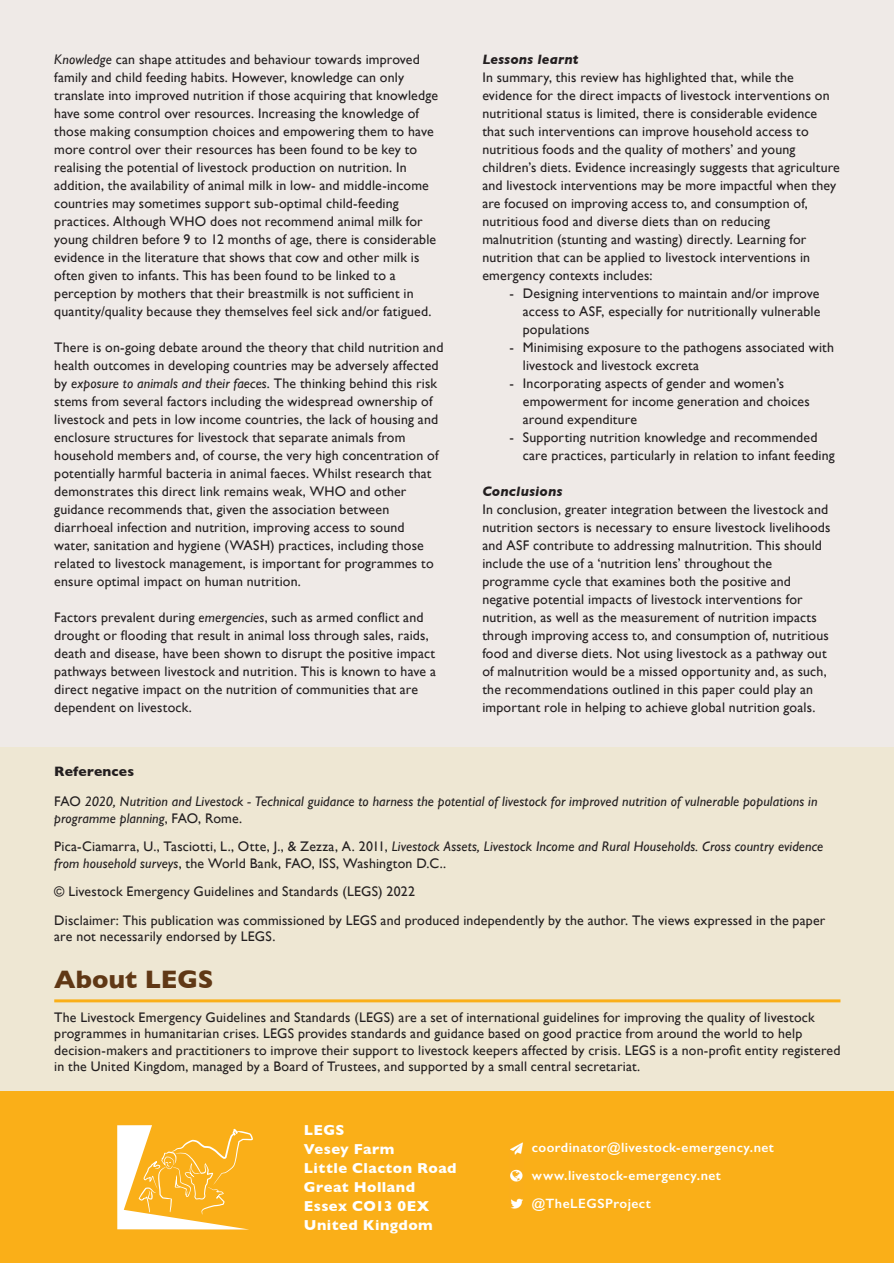
<style>
.page{position:relative;width:894px;height:1263px;background:#fff}
.page>*{position:absolute;margin:0;border:0;box-sizing:border-box;transform-origin:0 0}
.header_1{font:700 25.8px "Gill Sans";color:#603815}
.header_1-2{font:700 14.7px "Gill Sans";letter-spacing:.03em;color:#fff}
.body_copy{font:13.8px/18px "Gill Sans";letter-spacing:.01em;color:#231f20}
.body_copy-2{font:italic 13.8px/16.5px "Gill Sans";letter-spacing:.01em;color:#231f20}
.body_copy-3{font:italic 700 13.8px "Gill Sans";letter-spacing:.015em;color:#231f20}
.body_copy-4{font:700 13.8px "Gill Sans";letter-spacing:.015em;color:#231f20}
.header_1-3{font:600 13.5px "Gill Sans";letter-spacing:.035em;color:#fff}
.s1{font-style:italic}
.s2{font-style:normal}
</style>
<div class="page">
<div style="left:0;top:0;width:893px;height:1263px;background:#efeae7"></div>
<div style="left:0;top:747px;width:893px;height:350px;background:#eee7d3"></div>
<div style="left:0;top:1091px;width:893px;height:172px;background:#faaf18"></div>
<hr style="left:54px;top:999px;width:786px;height:3px;background:#faaf18">
<svg style="left:117px;top:1125px;width:136px;height:104px"></svg>
<img style="left:510px;top:1142px;width:13px;height:67px">
<p class="body_copy" style="left:54px;top:50px;width:385px"><span class="s1">Knowledge</span> can shape attitudes and behaviour towards improved family and child feeding habits. However, knowledge can only translate into improved nutrition if those acquiring that knowledge have some control over resources. Increasing the knowledge of those making consumption choices and empowering them to have more control over their resources has been found to be key to realising the potential of livestock production on nutrition. In addition, the availability of animal milk in low- and middle-income countries may sometimes support sub-optimal child-feeding practices. Although WHO does not recommend animal milk for young children before 9 to 12 months of age, there is considerable evidence in the literature that shows that cow and other milk is often given to infants. This has been found to be linked to a perception by mothers that their breastmilk is not sufficient in quantity/quality because they themselves feel sick and/or fatigued.</p>
<p class="body_copy" style="left:54px;top:338px;width:390px">There is on-going debate around the theory that child nutrition and health outcomes in developing countries may be adversely affected by <span class="s1">exposure to animals and their faeces</span>. The thinking behind this risk stems from several factors including the widespread ownership of livestock and pets in low income countries, the lack of housing and enclosure structures for livestock that separate animals from household members and, of course, the very high concentration of potentially harmful bacteria in animal faeces. Whilst research that demonstrates this direct link remains weak, WHO and other guidance recommends that, given the association between diarrhoeal infection and nutrition, improving access to sound water, sanitation and hygiene (WASH) practices, including those related to livestock management, is important for programmes to ensure optimal impact on human nutrition.</p>
<p class="body_copy" style="left:54px;top:608px;width:383px">Factors prevalent during <span class="s1">emergencies</span>, such as armed conflict and drought or flooding that result in animal loss through sales, raids, death and disease, have been shown to disrupt the positive impact pathways between livestock and nutrition. This is known to have a direct negative impact on the nutrition of communities that are dependent on livestock.</p>
<p class="body_copy-3" style="left:482px;top:51px;width:98px">Lessons learnt</p>
<p class="body_copy" style="left:482px;top:68px;width:359px">In summary, this review has highlighted that, while the evidence for the direct impacts of livestock interventions on nutritional status is limited, there is considerable evidence that such interventions can improve household access to nutritious foods and the quality of mothers’ and young children’s diets. Evidence increasingly suggests that agriculture and livestock interventions may be more impactful when they are focused on improving access to, and consumption of, nutritious food and diverse diets than on reducing malnutrition (stunting and wasting) directly. Learning for nutrition that can be applied to livestock interventions in emergency contexts includes:</p>
<p class="body_copy" style="left:522px;top:284px;width:299px;text-align:justify;text-indent:-13px">- Designing interventions to maintain and/or improve access to ASF, especially for nutritionally vulnerable populations</p>
<p class="body_copy" style="left:522px;top:338px;width:313px;text-indent:-13px">- Minimising exposure to the pathogens associated with livestock and livestock excreta</p>
<p class="body_copy" style="left:522px;top:374px;width:288px;text-indent:-13px">- Incorporating aspects of gender and women’s empowerment for income generation and choices around expenditure</p>
<p class="body_copy" style="left:522px;top:428px;width:313px;text-indent:-13px">- Supporting nutrition knowledge and recommended care practices, particularly in relation to infant feeding</p>
<p class="body_copy-3" style="left:482px;top:483px;width:82px">Conclusions</p>
<p class="body_copy" style="left:482px;top:500px;width:349px">In conclusion, greater integration between the livestock and nutrition sectors is necessary to ensure livestock livelihoods and ASF contribute to addressing malnutrition. This should include the use of a ‘nutrition lens’ throughout the programme cycle that examines both the positive and negative potential impacts of livestock interventions for nutrition, as well as the measurement of nutrition impacts through improving access to, and consumption of, nutritious food and diverse diets. Not using livestock as a pathway out of malnutrition would be a missed opportunity and, as such, the recommendations outlined in this paper could play an important role in helping to achieve global nutrition goals.</p>
<p class="body_copy-4" style="left:54px;top:760px;width:81px">References</p>
<p class="body_copy-2" style="left:54px;top:793px;width:764px"><span class="s2">FAO</span> 2020, Nutrition and Livestock - Technical guidance to harness the potential of livestock for improved nutrition of vulnerable populations in programme planning<span class="s2">, FAO, Rome.</span></p>
<p class="body_copy-2" style="left:54px;top:838px;width:770px"><span class="s2">Pica-Ciamarra, U., Tasciotti, L., Otte, J., &amp; Zezza, A. 2011,</span> Livestock Assets, Livestock Income and Rural Households. Cross country evidence from household surveys<span class="s2">, the World Bank, FAO, ISS, Washington D.C..</span></p>
<p class="body_copy" style="left:54px;top:882px;width:362px">© Livestock Emergency Guidelines and Standards (LEGS) 2022</p>
<p class="body_copy" style="left:54px;top:911px;width:772px;line-height:16.5px">Disclaimer: This publication was commissioned by LEGS and produced independently by the author. The views expressed in the paper are not necessarily endorsed by LEGS.</p>
<p class="header_1" style="left:54px;top:958px;width:161px">About LEGS</p>
<p class="body_copy" style="left:54px;top:1008px;width:787px;line-height:16.5px">The Livestock Emergency Guidelines and Standards (LEGS) are a set of international guidelines for improving the quality of livestock programmes in humanitarian crises. LEGS provides standards and guidance based on good practice from around the world to help decision-makers and practitioners to improve their support to livestock keepers affected by crisis. LEGS is a non-profit entity registered in the United Kingdom, managed by a Board of Trustees, and supported by a small central secretariat.</p>
<p class="header_1-2" style="left:304px;top:1118px;width:42px">LEGS</p>
<p class="header_1-2" style="left:304px;top:1137px;width:92px">Vesey Farm</p>
<p class="header_1-2" style="left:304px;top:1156px;width:154px">Little Clacton Road</p>
<p class="header_1-2" style="left:304px;top:1175px;width:113px">Great Holland</p>
<p class="header_1-2" style="left:304px;top:1194px;width:127px">Essex CO13 0EX</p>
<p class="header_1-2" style="left:304px;top:1213px;width:130px">United Kingdom</p>
<p class="header_1-3" style="left:531px;top:1139px;width:243px">coordinator@livestock-emergency.net</p>
<p class="header_1-3" style="left:531px;top:1167px;width:190px">www.livestock-emergency.net</p>
<p class="header_1-3" style="left:531px;top:1194px;width:120px">@TheLEGSProject</p>
</div>
